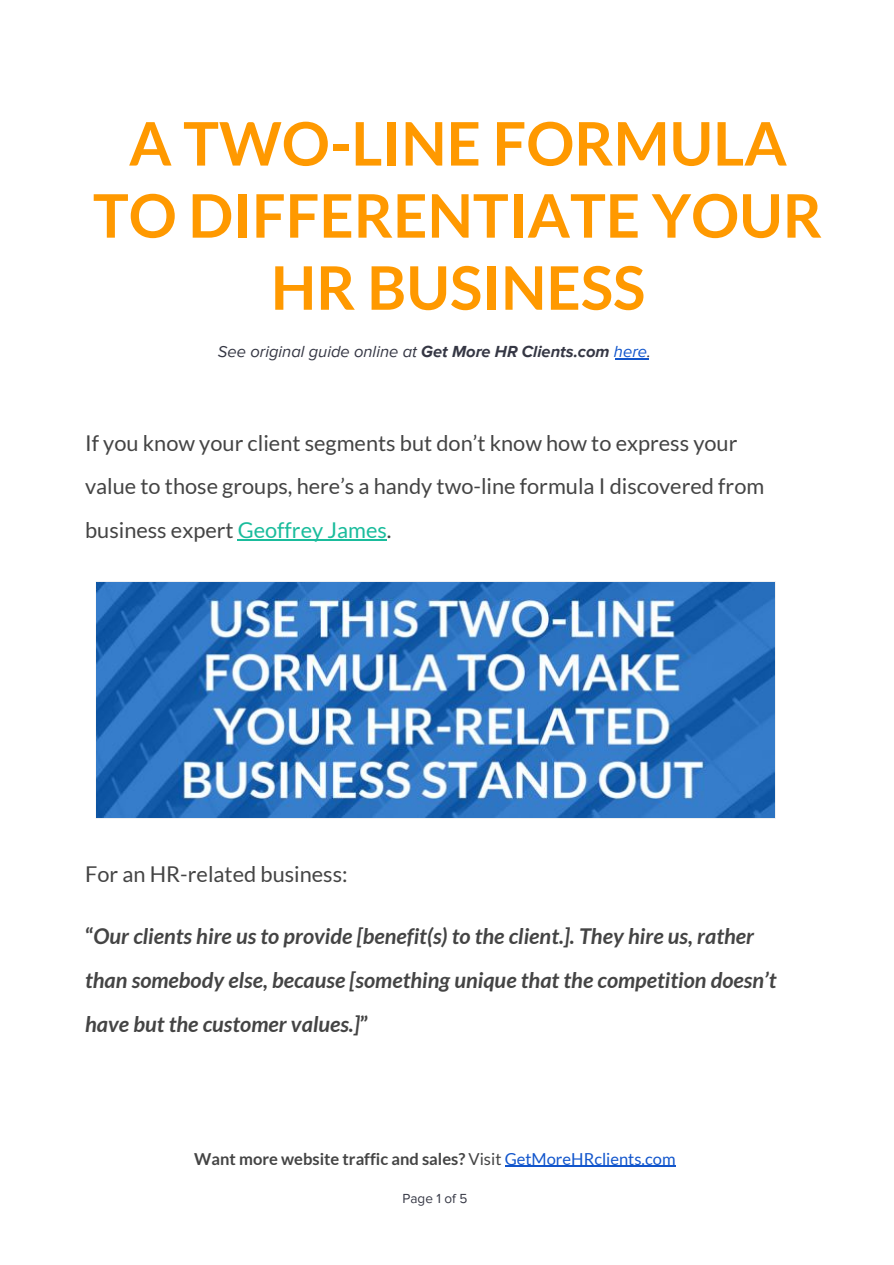
<style>
.page{position:relative;width:894px;height:1265px;background:#fff}
.page>*{position:absolute;margin:0;border:0;box-sizing:border-box;transform-origin:0 0}
.t1{font:700 60px/72px "Lato";color:#f90;text-align:center}
.t2{font:21.75px/44px "Lato";color:#444}
.t3{font:italic 700 21.75px/44px "Lato";color:#444}
.t4{font:700 16.5px "Lato";color:#444}
.t5{font:italic 16.5px "Proxima Nova";color:#353744}
.t6{font:13.5px "Proxima Nova";color:#353744}
.s1{font-weight:700}
.s2{color:#15c}
.s3{color:#1abc9c}
.s4{font-style:normal}
.s5{font-weight:400}
.s6{font-weight:400;color:#15c}
</style>
<div class="page">
<img style="left:97px;top:582px;width:678px;height:235px">
<hr style="left:615px;top:358px;width:34px;height:1px;background:#15c">
<hr style="left:238px;top:539px;width:149px;height:1px;background:#1abc9c">
<hr style="left:506px;top:1165px;width:170px;height:1px;background:#15c">
<h1 class="t1" style="left:93px;top:106px;width:731px">A TWO-LINE FORMULA<br>TO DIFFERENTIATE YOUR<br>HR BUSINESS</h1>
<p class="t5" style="left:218px;top:342px;width:434px">See original guide online at <span class="s1">Get More HR Clients.com</span> <span class="s2">here</span>.</p>
<p class="t2" style="left:85px;top:420px;width:681px">If you know your client segments but don’t know how to express your value to those groups, here’s a handy two-line formula I discovered from business expert <span class="s3">Geoffrey James</span>.</p>
<p class="t2" style="left:85px;top:851px;width:264px">For an HR-related business:</p>
<p class="t3" style="left:85px;top:913px;width:693px"><span class="s4">“</span>Our clients hire us to provide [benefit(s) to the client.]. They hire us, rather than somebody else, because [something unique that the competition doesn’t have but the customer values.]<span class="s4">”</span></p>
<p class="t4" style="left:194px;top:1148px;width:483px">Want more website traffic and sales? <span class="s5">Visit</span> <span class="s6">GetMoreHRclients.com</span></p>
<p class="t6" style="left:403px;top:1190px;width:66px">Page 1 of 5</p>
</div>
